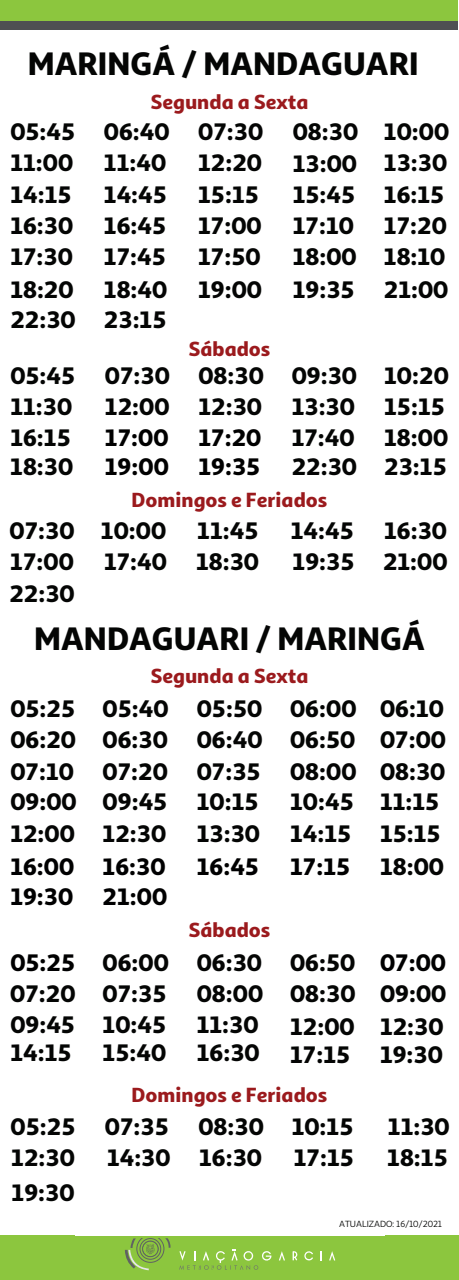
<style>
.page{position:relative;width:459px;height:1280px;background:#fff}
.page>*{position:absolute;margin:0;border:0;box-sizing:border-box;transform-origin:0 0}
.t1{font:900 32.7px "Sana Sans Alt";color:#040504}
.t2{font:900 24px/30.6px "Sana Sans Alt";color:#040504}
.t3{font:900 24px/29.8px "Sana Sans Alt";color:#000001;text-align:right}
.t4{font:900 24px "Sana Sans Alt";color:#000}
.t5{font:900 20.6px "Sana Sans Alt";color:#9b1a1d}
.t6{font:9px "Sana Sans Alt";color:#040504}
.s1{color:#000001}
</style>
<div class="page">
<div style="left:0;top:0;width:458px;height:29px;background:#8cc63e"></div>
<div style="left:0;top:21px;width:458px;height:8px;background:#4e5052"></div>
<div style="left:0;top:1235px;width:459px;height:45px;background:#8cc63e"></div>
<svg style="left:304px;top:1251px;width:9px;height:10px"></svg>
<svg style="left:292px;top:1251px;width:6px;height:9px"></svg>
<svg style="left:329px;top:1251px;width:6px;height:9px"></svg>
<svg style="left:279px;top:1251px;width:6px;height:9px"></svg>
<svg style="left:179px;top:1249px;width:92px;height:20px"></svg>
<div style="left:136px;top:1235px;width:28px;height:27px;border:1px solid #606263;border-radius:50%"></div>
<div style="left:140px;top:1238px;width:21px;height:21px;border:1px solid #606263;border-radius:50%"></div>
<svg style="left:125px;top:1236px;width:33px;height:34px"></svg>
<svg style="left:165px;top:1238px;width:5px;height:9px"></svg>
<hr style="left:75px;top:1235px;width:309px;height:1px;background:#fff">
<h1 class="t1" style="left:28px;top:43px;width:392px">MARINGÁ / MANDAGUARI</h1>
<p class="t5" style="left:150px;top:89px;width:159px">Segunda a Sexta</p>
<p class="t2" style="left:10px;top:116px;width:66px">05:45</p>
<p class="t2" style="left:10px;top:148px;width:64px">11:00</p>
<p class="t2" style="left:10px;top:179px;width:63px">14:15</p>
<p class="t2" style="left:104px;top:116px;width:67px">06:40</p>
<p class="t2" style="left:104px;top:147px;width:65px;line-height:31.1px">11:40<br>14:45</p>
<p class="t2" style="left:198px;top:116px;width:66px;line-height:31.2px">07:30<br>12:20</p>
<p class="t2" style="left:293px;top:116px;width:67px;line-height:31.2px">08:30<br>13:00</p>
<p class="t2" style="left:384px;top:116px;width:67px;line-height:31.2px">10:00<br>13:30</p>
<p class="t2" style="left:198px;top:179px;width:62px">15:15</p>
<p class="t2" style="left:384px;top:179px;width:62px">16:15</p>
<p class="t2" style="left:293px;top:179px;width:64px">15:45</p>
<p class="t2" style="left:10px;top:210px;width:64px">16:30</p>
<p class="t2" style="left:10px;top:241px;width:64px">17:30</p>
<p class="t2" style="left:104px;top:210px;width:64px">16:45</p>
<p class="t2" style="left:104px;top:241px;width:63px">17:45</p>
<p class="t2" style="left:10px;top:274px;width:158px">18:20<br>22:30 23:15</p>
<p class="t2" style="left:104px;top:274px;width:65px">18:40</p>
<p class="t2" style="left:198px;top:210px;width:65px;line-height:31.2px">17:00<br>17:50</p>
<p class="t2" style="left:198px;top:274px;width:65px">19:00</p>
<p class="t2" style="left:293px;top:210px;width:63px">17:10</p>
<p class="t2" style="left:384px;top:210px;width:64px">17:20</p>
<p class="t2" style="left:293px;top:240px;width:157px;line-height:32.6px">18:00<br>19:35 21:00</p>
<p class="t2" style="left:384px;top:241px;width:63px">18:10</p>
<p class="t5" style="left:188px;top:335px;width:84px">Sábados</p>
<p class="t2" style="left:10px;top:360px;width:66px;line-height:31px">05:45<br>11:30<br>16:15</p>
<p class="t2" style="left:105px;top:360px;width:66px;line-height:31px">07:30<br>12:00</p>
<p class="t4" style="left:105px;top:422px;width:65px">17:00</p>
<p class="t2" style="left:198px;top:360px;width:67px">08:30</p>
<p class="t2" style="left:198px;top:391px;width:65px">12:30</p>
<p class="t4" style="left:198px;top:422px;width:64px">17:20</p>
<p class="t2" style="left:291px;top:360px;width:67px;line-height:31px">09:30<br>13:30</p>
<p class="t2" style="left:384px;top:360px;width:66px;line-height:31px">10:20<br>15:15</p>
<p class="t2" style="left:291px;top:422px;width:158px">17:40 18:00</p>
<p class="t2" style="left:10px;top:451px;width:64px">18:30</p>
<p class="t4" style="left:105px;top:451px;width:157px">19:00 19:35</p>
<p class="t2" style="left:291px;top:451px;width:156px">22:30 23:15</p>
<p class="t5" style="left:131px;top:487px;width:197px">Domingos e Feriados</p>
<p class="t2" style="left:104px;top:515px;width:156px;line-height:31px;text-indent:-94px">07:30 10:00<br>17:40 18:30</p>
<p class="t2" style="left:197px;top:516px;width:63px">11:45</p>
<p class="t2" style="left:291px;top:516px;width:65px">14:45</p>
<p class="t2" style="left:10px;top:547px;width:65px">17:00</p>
<p class="t2" style="left:292px;top:547px;width:63px">19:35</p>
<p class="t2" style="left:9px;top:578px;width:67px">22:30</p>
<p class="t2" style="left:384px;top:516px;width:64px">16:30</p>
<p class="t2" style="left:383px;top:547px;width:66px">21:00</p>
<h1 class="t1" style="left:34px;top:618px;width:392px">MANDAGUARI / MARINGÁ</h1>
<p class="t5" style="left:150px;top:663px;width:159px">Segunda a Sexta</p>
<p class="t2" style="left:10px;top:693px;width:66px">05:25</p>
<p class="t2" style="left:290px;top:693px;width:68px">06:00</p>
<p class="t2" style="left:10px;top:724px;width:67px">06:20</p>
<p class="t2" style="left:103px;top:693px;width:68px">05:40</p>
<p class="t2" style="left:197px;top:693px;width:67px">05:50</p>
<p class="t2" style="left:103px;top:724px;width:67px">06:30</p>
<p class="t2" style="left:197px;top:724px;width:67px">06:40</p>
<p class="t2" style="left:290px;top:724px;width:67px">06:50</p>
<p class="t2" style="left:10px;top:757px;width:68px;text-align:justify">07:10<br>09:00<br>12:00</p>
<p class="t2" style="left:103px;top:757px;width:67px;text-align:justify">07:20<br>09:45<br>12:30</p>
<p class="t3" style="left:10px;top:852px;width:65px">16:00</p>
<p class="t3" style="left:10px;top:852px;width:158px">16:30<br>19:30 21:00</p>
<p class="t2" style="left:197px;top:757px;width:65px;text-align:justify">07:35<br>10:15<br>13:30</p>
<p class="t3" style="left:197px;top:852px;width:64px">16:45</p>
<p class="t5" style="left:188px;top:917px;width:84px">Sábados</p>
<p class="t2" style="left:290px;top:757px;width:68px;text-align:justify">08:00<br>10:45<br>14:15</p>
<p class="t3" style="left:290px;top:852px;width:62px">17:15</p>
<p class="t2" style="left:380px;top:693px;width:65px">06:10</p>
<p class="t2" style="left:380px;top:723px;width:67px;line-height:32.5px">07:00<br>08:30</p>
<p class="t2" style="left:380px;top:786px;width:61px">11:15</p>
<p class="t2" style="left:380px;top:816px;width:65px;line-height:33.2px">15:15<br>18:00</p>
<p class="t2" style="left:10px;top:947px;width:253px"><span class="s1">05:25</span> 06:00 06:30</p>
<p class="t3" style="left:380px;top:948px;width:67px">07:00</p>
<p class="t2" style="left:10px;top:978px;width:158px;text-align:right">07:20 07:35<br>10:45</p>
<p class="t2" style="left:290px;top:947px;width:67px">06:50</p>
<p class="t2" style="left:197px;top:978px;width:68px">08:00</p>
<p class="t2" style="left:380px;top:978px;width:68px">09:00</p>
<p class="t2" style="left:290px;top:977px;width:155px;line-height:32.4px">08:30<br>12:00 12:30</p>
<p class="t2" style="left:10px;top:1009px;width:66px">09:45</p>
<p class="t2" style="left:197px;top:1009px;width:63px">11:30</p>
<p class="t2" style="left:10px;top:1037px;width:63px">14:15</p>
<p class="t2" style="left:103px;top:1037px;width:65px">15:40</p>
<p class="t2" style="left:197px;top:1037px;width:64px">16:30</p>
<p class="t2" style="left:290px;top:1039px;width:154px">17:15 19:30</p>
<p class="t2" style="left:11px;top:1111px;width:66px">05:25</p>
<p class="t5" style="left:131px;top:1081px;width:197px">Domingos e Feriados</p>
<p class="t2" style="left:105px;top:1111px;width:65px">07:35</p>
<p class="t2" style="left:198px;top:1111px;width:67px">08:30</p>
<p class="t2" style="left:292px;top:1111px;width:63px">10:15</p>
<p class="t2" style="left:388px;top:1111px;width:63px">11:30</p>
<p class="t2" style="left:107px;top:1142px;width:156px">14:30 16:30</p>
<p class="t2" style="left:11px;top:1142px;width:65px">12:30</p>
<p class="t2" style="left:294px;top:1142px;width:62px">17:15</p>
<p class="t2" style="left:12px;top:1177px;width:64px">19:30</p>
<p class="t2" style="left:387px;top:1142px;width:62px">18:15</p>
<p class="t6" style="left:339px;top:1218px;width:104px">ATUALIZADO: 16/10/2021</p>
</div>
